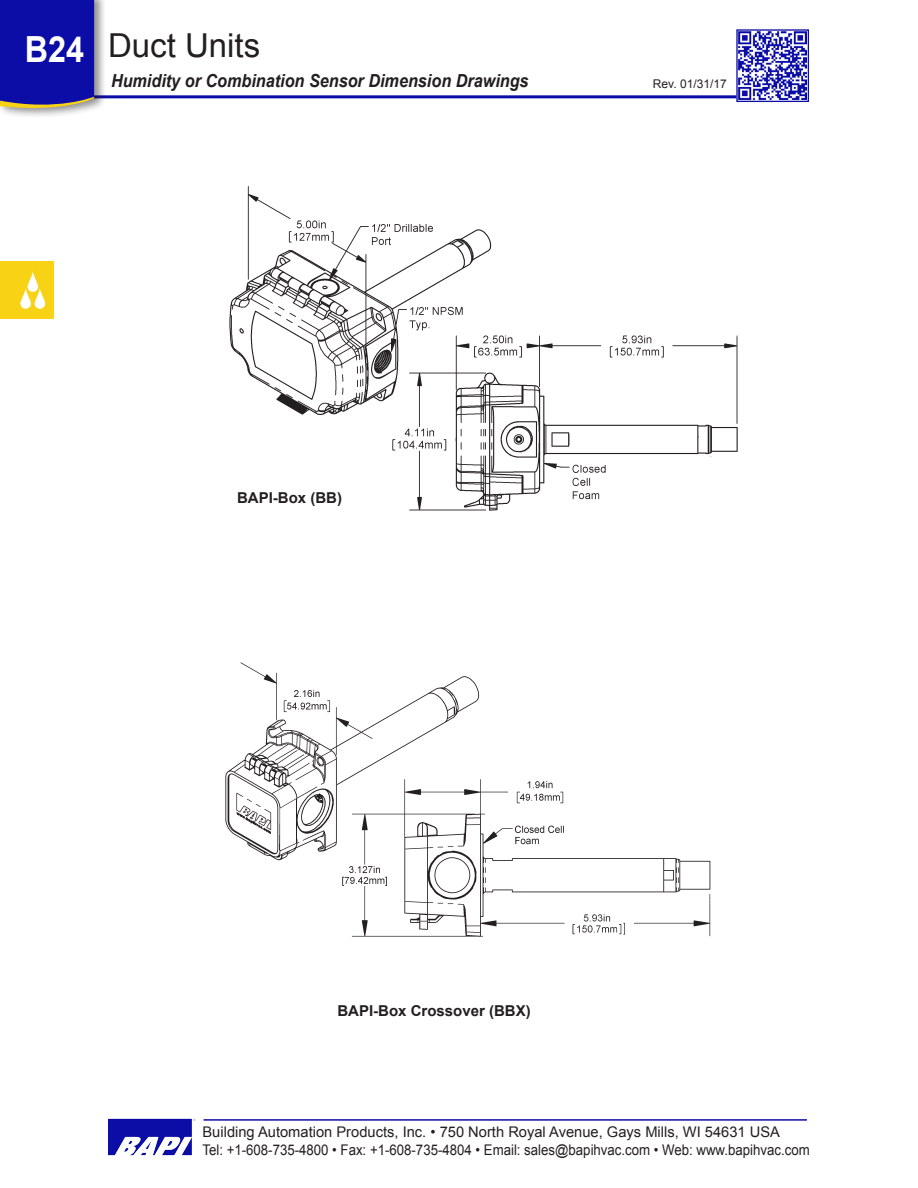
<style>
.page{position:relative;width:918px;height:1188px;background:#fff}
.page>*{position:absolute;margin:0;border:0;box-sizing:border-box;transform-origin:0 0}
.t1{font:700 36px "Arial";color:#fff;scale:.9 1}
.Sub_Section_Title{font:33px "Arial";color:#231f20}
.Section_Title{font:italic 700 18px "Arial";color:#231f20;scale:.9 1}
.Pict_Title{font:700 15px "Arial";color:#231f20}
.t2{font:14.7px "Arial";color:#231f20;scale:.9 1}
.t3{font:14.7px "Arial";color:#231f20}
.Body_text{font:12px "Arial";color:#231f20}
</style>
<div class="page">
<hr style="left:14px;top:95px;width:722px;height:3px;background:#0c0ca6">
<div style="left:0;top:0;width:107px;height:119px;background:#231f20;opacity:.5"></div>
<svg style="left:0;top:0;width:94px;height:113px;background:#1e1da3"></svg>
<img style="left:738px;top:31px;width:69px;height:69px">
<div style="left:736px;top:29px;width:73px;height:73px;border:1px solid #0c0ca6"></div>
<div style="left:0;top:262px;width:54px;height:57px;background:#f8d215"></div>
<svg style="left:35px;top:288px;width:10px;height:21px"></svg>
<svg style="left:20px;top:288px;width:11px;height:21px"></svg>
<svg style="left:28px;top:271px;width:10px;height:21px"></svg>
<hr style="left:204px;top:1119px;width:603px;height:2px;background:#0c0ca6">
<img style="left:108px;top:1118px;width:87px;height:38px">
<hr style="left:917px;top:0;width:1px;height:1188px;background:#bec7c4">
<img style="left:229px;top:186px;width:509px;height:325px">
<img style="left:225px;top:662px;width:486px;height:275px">
<p class="t1" style="left:25px;top:25px;width:68px">B24</p>
<p class="Sub_Section_Title" style="left:108px;top:24px;width:154px">Duct Units</p>
<p class="Section_Title" style="left:111px;top:69px;width:466px">Humidity or Combination Sensor Dimension Drawings</p>
<p class="Body_text" style="left:653px;top:76px;width:75px">Rev. 01/31/17</p>
<p class="Pict_Title" style="left:237px;top:488px;width:106px">BAPI-Box (BB)</p>
<p class="Pict_Title" style="left:337px;top:1001px;width:195px">BAPI-Box Crossover (BBX)</p>
<p class="t3" style="left:202px;top:1123px;width:579px">Building Automation Products, Inc. • 750 North Royal Avenue, Gays Mills, WI 54631 USA</p>
<p class="t2" style="left:202px;top:1141px;width:676px">Tel: +1-608-735-4800 • Fax: +1-608-735-4804 • Email: sales@bapihvac.com • Web: www.bapihvac.com</p>
</div>
